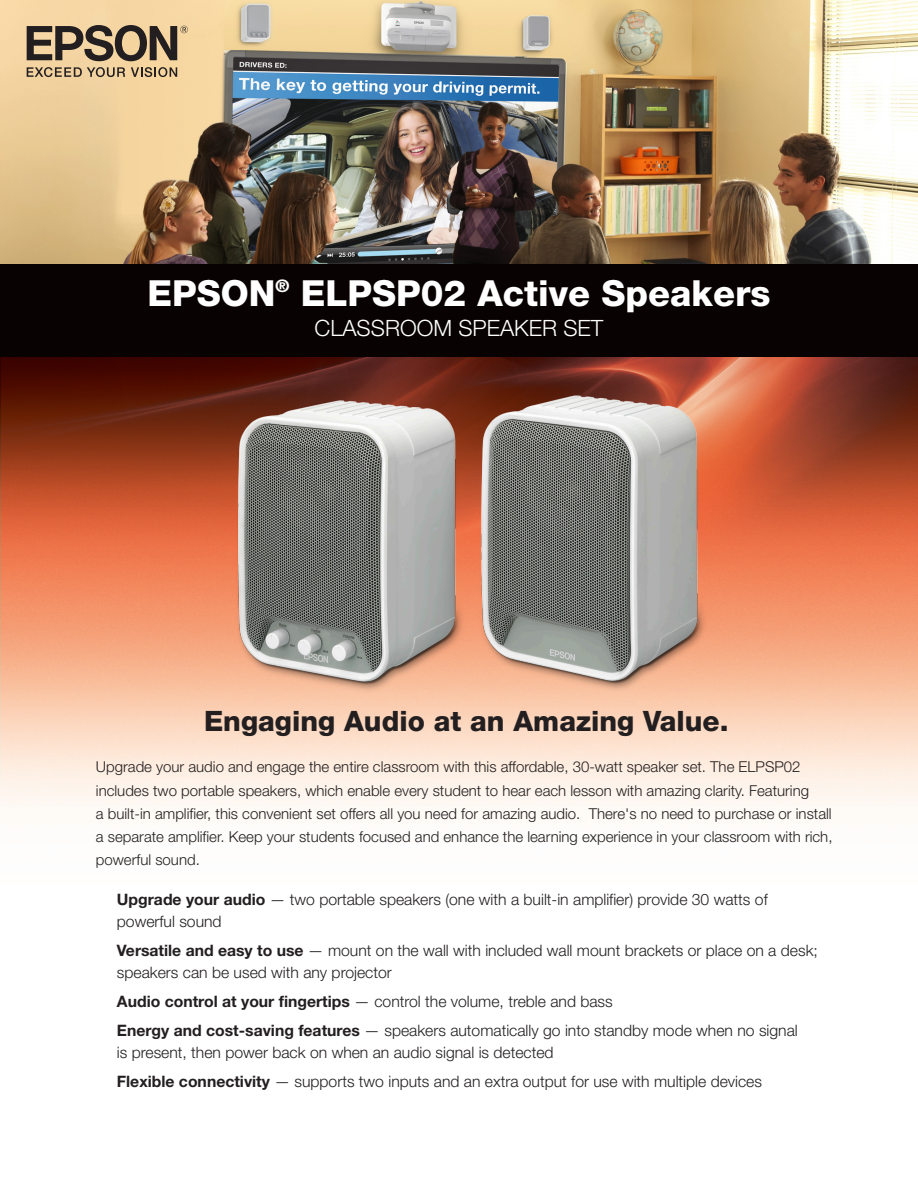
<style>
.page{position:relative;width:918px;height:1188px;background:#fff}
.page>*{position:absolute;margin:0;border:0;box-sizing:border-box;transform-origin:0 0}
.t1{font:800 36px "Helvetica Neue";color:#fff}
.MAIN_HEADLINE{font:800 28.2px "Helvetica Neue";color:#231f20}
.t2{font:300 22.5px "Helvetica Neue";color:#fff}
.FRONT_PAGE_INDENT{font:300 15.75px/21.8px "Helvetica Neue";color:#231f20}
.MAIN_BODY_COPY{font:300 15px/23.2px "Helvetica Neue";color:#231f20}
.s1{font-weight:700}
</style>
<div class="page">
<img style="left:0;top:357px;width:918px;height:453px">
<img style="left:0;top:0;width:918px;height:264px">
<div style="left:0;top:264px;width:918px;height:93px;background:#080302"></div>
<svg style="left:27px;top:67px;width:98px;height:10px"></svg>
<svg style="left:131px;top:67px;width:46px;height:10px"></svg>
<svg style="left:27px;top:25px;width:161px;height:36px;background:#8b7960"></svg>
<img style="left:214px;top:369px;width:549px;height:327px">
<h1 class="t1" style="left:148px;top:272px;width:624px">EPSON<sup>®</sup> ELPSP02 Active Speakers</h1>
<h3 class="t2" style="left:315px;top:314px;width:290px">CLASSROOM SPEAKER SET</h3>
<p class="MAIN_HEADLINE" style="left:204px;top:704px;width:526px">Engaging Audio at an Amazing Value.</p>
<p class="MAIN_BODY_COPY" style="left:96px;top:755px;width:738px">Upgrade your audio and engage the entire classroom with this affordable, 30-watt speaker set. The ELPSP02 includes two portable speakers, which enable every student to hear each lesson with amazing clarity. Featuring<br>a built-in amplifier, this convenient set offers all you need for amazing audio. There's no need to purchase or install a separate amplifier. Keep your students focused and enhance the learning experience in your classroom with rich, powerful sound.</p>
<p class="FRONT_PAGE_INDENT" style="left:117px;top:888px;width:652px"><span class="s1">Upgrade your audio</span> — two portable speakers (one with a built-in amplifier) provide 30 watts of powerful sound</p>
<p class="FRONT_PAGE_INDENT" style="left:117px;top:939px;width:703px"><span class="s1">Versatile and easy to use</span> — mount on the wall with included wall mount brackets or place on a desk; speakers can be used with any projector</p>
<p class="FRONT_PAGE_INDENT" style="left:117px;top:990px;width:497px"><span class="s1">Audio control at your fingertips</span> — control the volume, treble and bass</p>
<p class="FRONT_PAGE_INDENT" style="left:117px;top:1019px;width:682px"><span class="s1">Energy and cost-saving features</span> — speakers automatically go into standby mode when no signal is present, then power back on when an audio signal is detected</p>
<p class="FRONT_PAGE_INDENT" style="left:117px;top:1070px;width:647px"><span class="s1">Flexible connectivity</span> — supports two inputs and an extra output for use with multiple devices</p>
</div>
